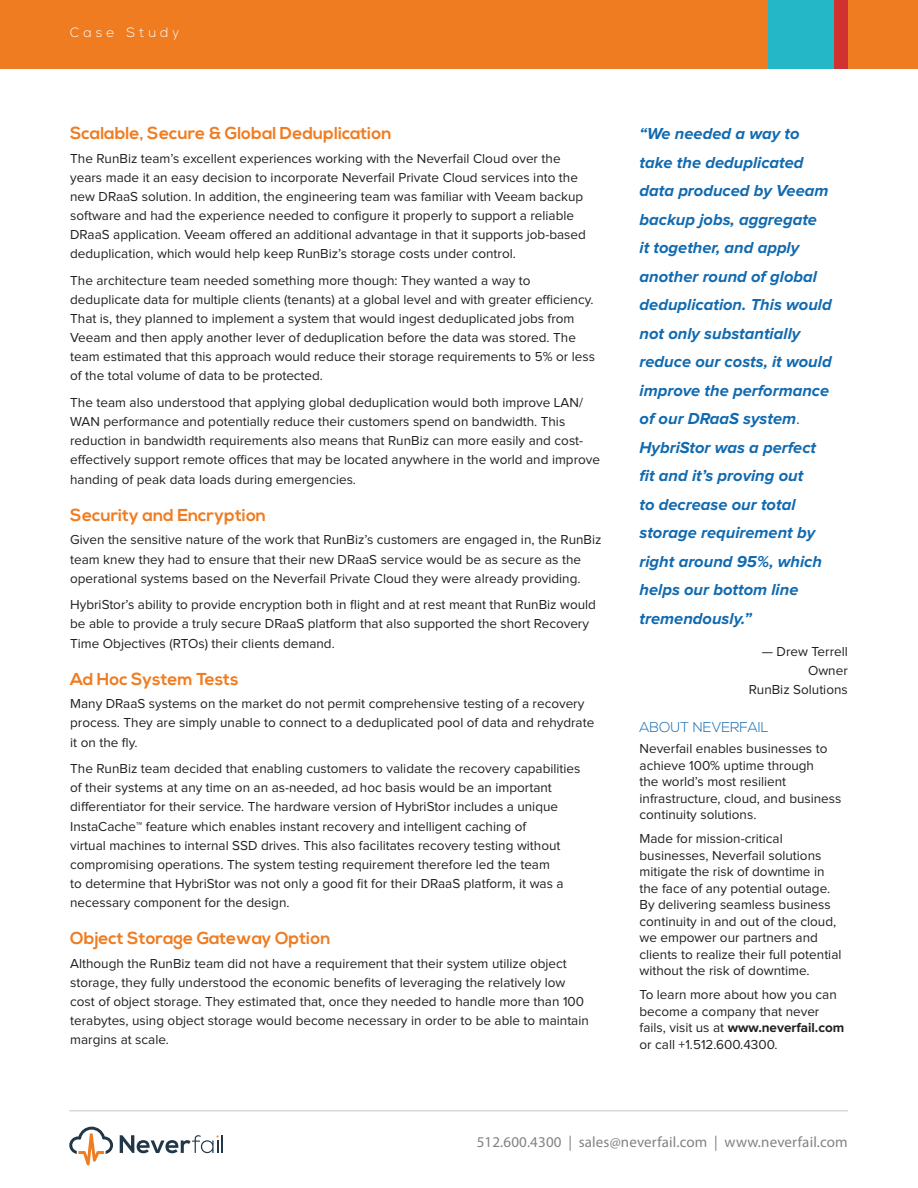
<style>
.page{position:relative;width:918px;height:1188px;background:#fff}
.page>*{position:absolute;margin:0;border:0;box-sizing:border-box;transform-origin:0 0}
.Heading-Orange{font:700 17.25px "Nexa";color:#ef7c21}
.Sidebar_Quote{font:italic 700 16.5px/28.5px "Proxima Nova";color:#116ab0}
.t1{font:15px "Myriad Pro";letter-spacing:.01em;color:#808285}
.Sidebar_Head{font:300 14.25px "Nexa";color:#116ab0}
.Body_Text{font:13.5px/19.2px "Proxima Nova";color:#231f20}
.Sidebar_Text{font:13.5px/16.5px "Proxima Nova";color:#231f20}
.Sidebar_Quote_Attrib{font:13.5px/19.2px "Proxima Nova";color:#231f20;text-align:right}
.t2{font:300 13.5px "Nexa";letter-spacing:.3em;color:#fff}
.s1{font-weight:400;font-style:normal}
.s2{font-weight:700}
</style>
<div class="page">
<svg style="left:69px;top:1127px;width:44px;height:38px"></svg>
<svg style="left:120px;top:1135px;width:103px;height:18px"></svg>
<hr style="left:69px;top:1110px;width:779px;height:2px;background:#d8d9db">
<div style="left:0;top:0;width:918px;height:69px;background:#ef7c21"></div>
<div style="left:794px;top:0;width:54px;height:69px;background:#d03232"></div>
<div style="left:768px;top:0;width:66px;height:69px;background:#24b7c8"></div>
<p class="t2" style="left:70px;top:24px;width:111px">Case Study</p>
<p class="Heading-Orange" style="left:70px;top:123px;width:323px">Scalable, Secure &amp; Global Deduplication</p>
<p class="Body_Text" style="left:70px;top:149px;width:517px">The RunBiz team’s excellent experiences working with the Neverfail Cloud over the years made it an easy decision to incorporate Neverfail Private Cloud services into the new DRaaS solution. In addition, the engineering team was familiar with Veeam backup software and had the experience needed to configure it properly to support a reliable DRaaS application. Veeam offered an additional advantage in that it supports job-based deduplication, which would help keep RunBiz’s storage costs under control.</p>
<p class="Body_Text" style="left:70px;top:271px;width:526px">The architecture team needed something more though: They wanted a way to deduplicate data for multiple clients (tenants) at a global level and with greater efficiency.<br>That is, they planned to implement a system that would ingest deduplicated jobs from Veeam and then apply another lever of deduplication before the data was stored. The team estimated that this approach would reduce their storage requirements to 5% or less of the total volume of data to be protected.</p>
<p class="Body_Text" style="left:70px;top:394px;width:531px">The team also understood that applying global deduplication would both improve LAN/ WAN performance and potentially reduce their customers spend on bandwidth. This reduction in bandwidth requirements also means that RunBiz can more easily and cost&shy;effectively support remote offices that may be located anywhere in the world and improve handing of peak data loads during emergencies.</p>
<p class="Heading-Orange" style="left:70px;top:505px;width:197px">Security and Encryption</p>
<p class="Body_Text" style="left:70px;top:531px;width:533px">Given the sensitive nature of the work that RunBiz’s customers are engaged in, the RunBiz team knew they had to ensure that their new DRaaS service would be as secure as the operational systems based on the Neverfail Private Cloud they were already providing.</p>
<p class="Body_Text" style="left:70px;top:596px;width:527px">HybriStor’s ability to provide encryption both in flight and at rest meant that RunBiz would be able to provide a truly secure DRaaS platform that also supported the short Recovery<br>Time Objectives (RTOs) their clients demand.</p>
<p class="Heading-Orange" style="left:70px;top:669px;width:170px">Ad Hoc System Tests</p>
<p class="Body_Text" style="left:70px;top:695px;width:526px">Many DRaaS systems on the market do not permit comprehensive testing of a recovery process. They are simply unable to connect to a deduplicated pool of data and rehydrate it on the fly.</p>
<p class="Body_Text" style="left:70px;top:760px;width:512px">The RunBiz team decided that enabling customers to validate the recovery capabilities of their systems at any time on an as-needed, ad hoc basis would be an important differentiator for their service. The hardware version of HybriStor includes a unique InstaCache™ feature which enables instant recovery and intelligent caching of<br>virtual machines to internal SSD drives. This also facilitates recovery testing without compromising operations. The system testing requirement therefore led the team<br>to determine that HybriStor was not only a good fit for their DRaaS platform, it was a necessary component for the design.</p>
<p class="Heading-Orange" style="left:70px;top:928px;width:262px">Object Storage Gateway Option</p>
<p class="Body_Text" style="left:70px;top:954px;width:520px">Although the RunBiz team did not have a requirement that their system utilize object storage, they fully understood the economic benefits of leveraging the relatively low cost of object storage. They estimated that, once they needed to handle more than 100 terabytes, using object storage would become necessary in order to be able to maintain margins at scale.</p>
<p class="Sidebar_Quote" style="left:640px;top:120px;width:194px">“We needed a way to take the deduplicated data produced by Veeam backup jobs, aggregate<br>it together, and apply another round of global deduplication. This would not only substantially reduce our costs, it would improve the performance of our DRaaS system<span class="s1">.<br></span>HybriStor was a perfect fit and it’s proving out<br>to decrease our total storage requirement by right around 95%, which helps our bottom line tremendously.”</p>
<p class="Sidebar_Quote_Attrib" style="left:749px;top:643px;width:101px">— Drew Terrell<br>Owner<br>RunBiz Solutions</p>
<p class="Sidebar_Head" style="left:640px;top:719px;width:131px">ABOUT NEVERFAIL</p>
<p class="Sidebar_Text" style="left:640px;top:741px;width:203px">Neverfail enables businesses to achieve 100% uptime through<br>the world’s most resilient infrastructure, cloud, and business continuity solutions.</p>
<p class="Sidebar_Text" style="left:640px;top:831px;width:203px">Made for mission-critical businesses, Neverfail solutions mitigate the risk of downtime in the face of any potential outage.<br>By delivering seamless business continuity in and out of the cloud, we empower our partners and clients to realize their full potential without the risk of downtime.</p>
<p class="Sidebar_Text" style="left:640px;top:987px;width:206px">To learn more about how you can become a company that never fails, visit us at <span class="s2">www.neverfail.com </span>or call +1.512.600.4300.</p>
<p class="t1" style="left:477px;top:1133px;width:373px">512.600.4300 | sales@neverfail.com | www.neverfail.com</p>
</div>
